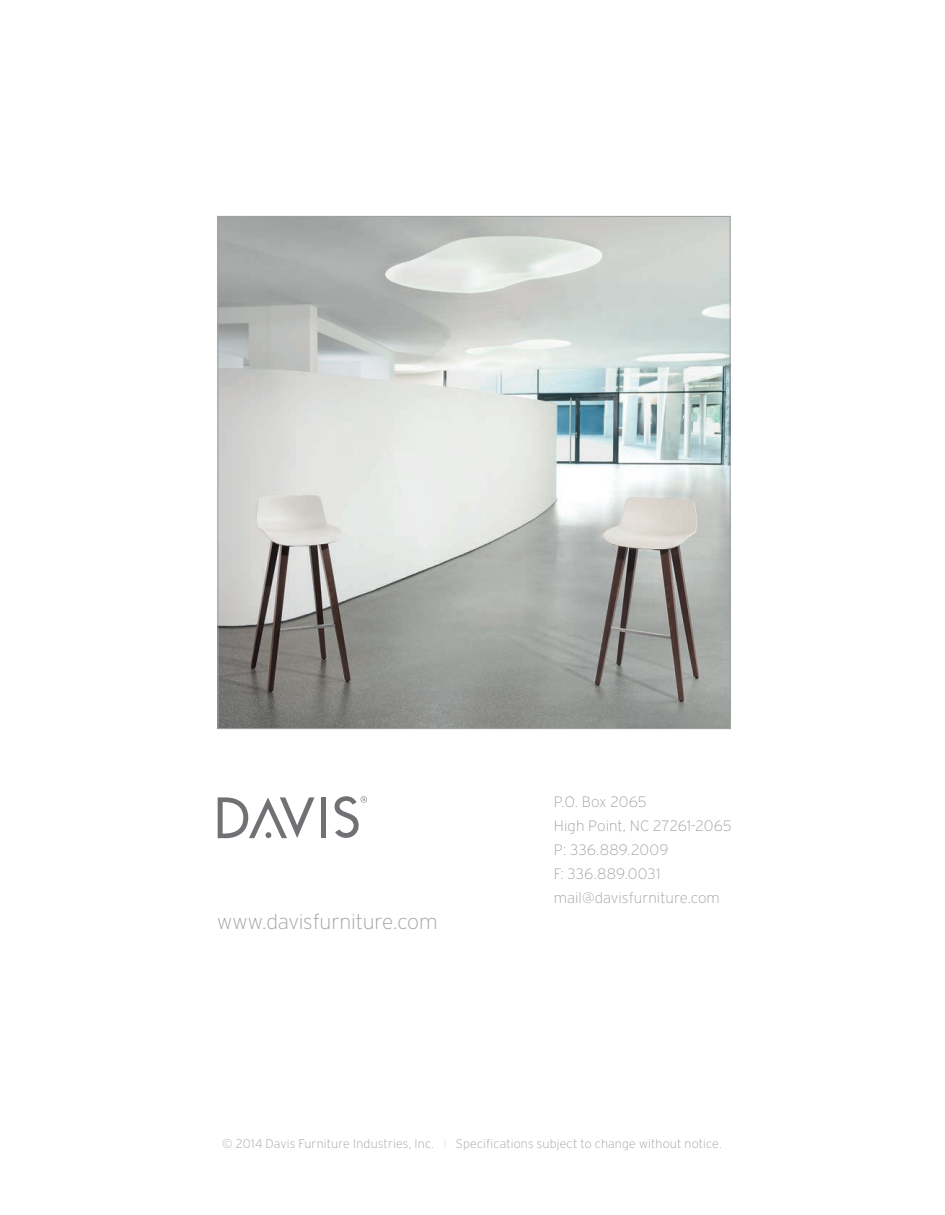
<style>
.page{position:relative;width:945px;height:1215px;background:#fff}
.page>*{position:absolute;margin:0;border:0;box-sizing:border-box;transform-origin:0 0}
.t1{font:200 21px "Interstate";letter-spacing:-.01em;color:#a1a1a5}
.t2{font:200 15px/24px "Interstate";color:#a1a1a5}
.t3{font:200 12.45px "Interstate";letter-spacing:.01em;color:#a1a1a5}
.s1{color:#d7d7d9}
</style>
<div class="page">
<img style="left:220px;top:218px;width:508px;height:509px">
<hr style="left:321px;top:797px;width:4px;height:41px;background:#717074">
<svg style="left:218px;top:797px;width:96px;height:41px"></svg>
<svg style="left:335px;top:796px;width:32px;height:42px"></svg>
<h1 class="t1" style="left:217px;top:909px;width:222px">www.davisfurniture.com</h1>
<p class="t2" style="left:554px;top:790px;width:179px">P.O. Box 2065<br>High Point, NC 27261-2065<br>P: 336.889.2009<br>F: 336.889.0031 mail@davisfurniture.com</p>
<p class="t3" style="left:222px;top:1136px;width:501px">© 2014 Davis Furniture Industries, Inc. <span class="s1">I</span> Specifications subject to change without notice.</p>
</div>
